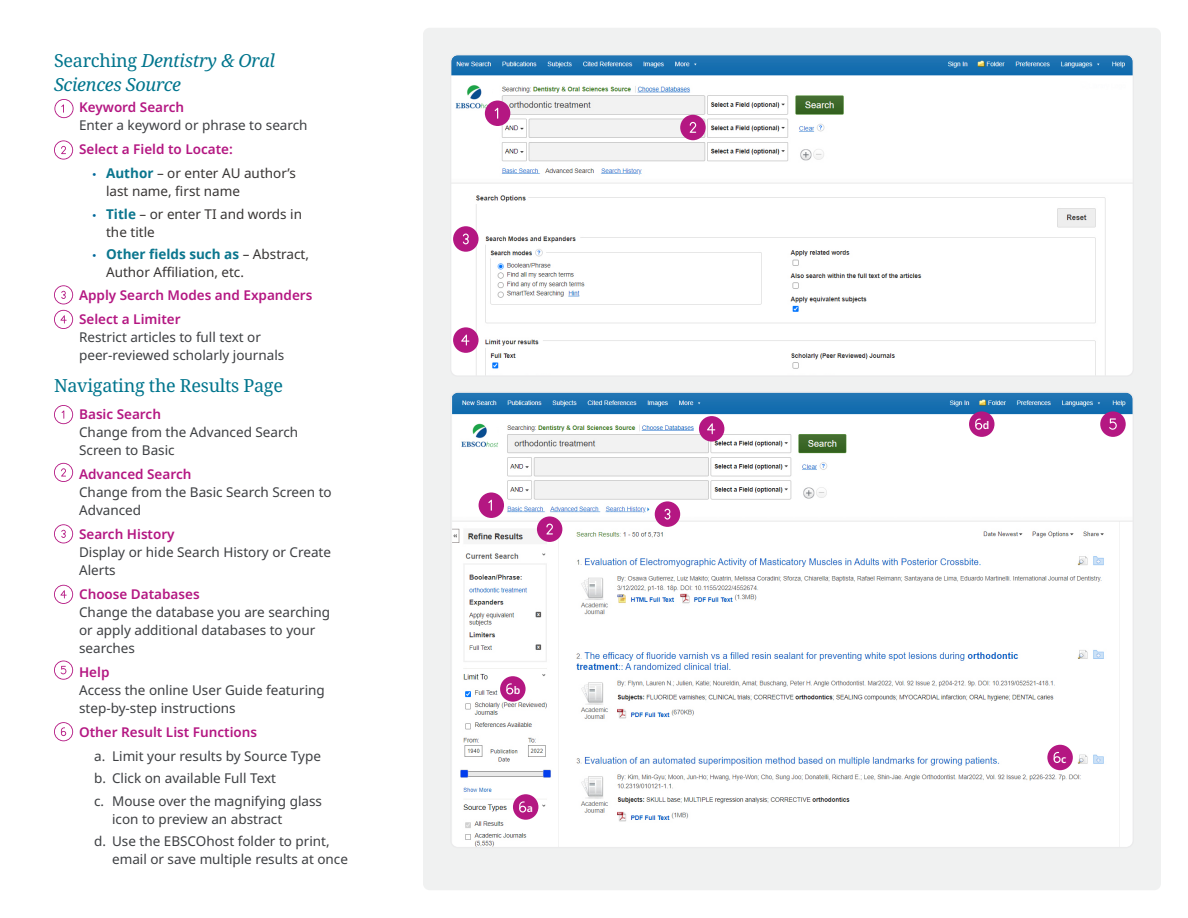
<style>
.page{position:relative;width:1188px;height:918px;background:#fff}
.page>*{position:absolute;margin:0;border:0;box-sizing:border-box;transform-origin:0 0}
.t1{font:italic 18px/24px "Noto Serif";letter-spacing:-.015em;color:#00758d}
.t2{font:18px "Noto Serif";letter-spacing:-.015em;color:#00758d}
.Sans_10{font:13.5px/18px "Noto Sans";color:#3d3f42}
.t3{font:13.5px/18px "Noto Sans";color:#383534}
.Sans_10-2{font:600 13.5px "Noto Sans";color:#b41782}
.t4{font:600 10.5px "Noto Sans";color:#fff}
.s1{font-style:normal}
.s2{font-weight:600;color:#b41782}
.s3{font-family:"Myriad Pro";color:#00689a}
.s4{font-weight:700;color:#0b768e}
</style>
<div class="page">
<div style="left:423px;top:28px;width:738px;height:862px;background:#f0f1f1;border-radius:7px"></div>
<img style="left:452px;top:56px;width:680px;height:319px">
<img style="left:452px;top:393px;width:680px;height:453px">
<div style="left:485px;top:101px;width:25px;height:25px;background:#b41782;border-radius:50%"></div>
<svg style="left:495px;top:108px;width:3px;height:11px"></svg>
<div style="left:479px;top:492px;width:25px;height:26px;background:#b41782;border-radius:50%"></div>
<svg style="left:488px;top:500px;width:4px;height:11px"></svg>
<div style="left:1100px;top:411px;width:26px;height:26px;background:#b41782;border-radius:50%"></div>
<svg style="left:1109px;top:418px;width:8px;height:12px"></svg>
<div style="left:680px;top:115px;width:26px;height:25px;background:#b41782;border-radius:50%"></div>
<svg style="left:690px;top:122px;width:6px;height:11px"></svg>
<div style="left:537px;top:516px;width:25px;height:26px;background:#b41782;border-radius:50%"></div>
<svg style="left:546px;top:524px;width:7px;height:11px"></svg>
<div style="left:453px;top:226px;width:26px;height:26px;background:#b41782;border-radius:50%"></div>
<svg style="left:463px;top:233px;width:6px;height:11px"></svg>
<div style="left:655px;top:501px;width:25px;height:26px;background:#b41782;border-radius:50%"></div>
<svg style="left:664px;top:508px;width:7px;height:12px"></svg>
<div style="left:453px;top:327px;width:26px;height:26px;background:#b41782;border-radius:50%"></div>
<svg style="left:461px;top:335px;width:8px;height:11px"></svg>
<div style="left:699px;top:416px;width:25px;height:26px;background:#b41782;border-radius:50%"></div>
<svg style="left:707px;top:423px;width:8px;height:11px"></svg>
<div style="left:513px;top:794px;width:25px;height:26px;background:#b41782;border-radius:50%"></div>
<svg style="left:519px;top:801px;width:7px;height:12px"></svg>
<div style="left:500px;top:676px;width:26px;height:26px;background:#b41782;border-radius:50%"></div>
<svg style="left:506px;top:683px;width:7px;height:11px"></svg>
<div style="left:1047px;top:745px;width:26px;height:25px;background:#b41782;border-radius:50%"></div>
<svg style="left:1054px;top:752px;width:7px;height:11px"></svg>
<div style="left:969px;top:411px;width:26px;height:26px;background:#b41782;border-radius:50%"></div>
<svg style="left:975px;top:419px;width:7px;height:11px"></svg>
<svg style="left:54px;top:99px;width:20px;height:19px"></svg>
<svg style="left:54px;top:405px;width:19px;height:19px"></svg>
<svg style="left:54px;top:140px;width:19px;height:20px"></svg>
<svg style="left:54px;top:463px;width:19px;height:19px"></svg>
<svg style="left:54px;top:285px;width:19px;height:19px"></svg>
<svg style="left:54px;top:524px;width:19px;height:19px"></svg>
<svg style="left:54px;top:310px;width:19px;height:19px"></svg>
<svg style="left:54px;top:585px;width:19px;height:19px"></svg>
<svg style="left:54px;top:661px;width:19px;height:19px"></svg>
<svg style="left:54px;top:722px;width:19px;height:19px"></svg>
<h3 class="t1" style="left:54px;top:49px;width:223px"><span class="s1">Searching</span> Dentistry &amp; Oral<br>Sciences Source</h3>
<p class="Sans_10" style="left:79px;top:99px;width:230px"><span class="s2">Keyword Search<br></span>Enter a keyword or phrase to search</p>
<p class="Sans_10-2" style="left:79px;top:140px;width:155px">Select a Field to Locate:</p>
<p class="t3" style="left:106px;top:165px;width:191px;text-indent:-14px"><span class="s3">•</span> <span class="s4">Author</span> – or enter AU author’s last name, first name</p>
<p class="t3" style="left:106px;top:205px;width:197px;text-indent:-14px"><span class="s3">•</span> <span class="s4">Title</span> – or enter TI and words in the title</p>
<p class="t3" style="left:106px;top:246px;width:204px;text-indent:-14px"><span class="s3">•</span> <span class="s4">Other fields such as</span> – Abstract,<br>Author Affiliation, etc.</p>
<p class="Sans_10-2" style="left:79px;top:285px;width:235px">Apply Search Modes and Expanders</p>
<p class="Sans_10" style="left:79px;top:310px;width:207px"><span class="s2">Select a Limiter<br></span>Restrict articles to full text or peer-reviewed scholarly journals</p>
<h3 class="t2" style="left:54px;top:373px;width:231px">Navigating the Results Page</h3>
<p class="Sans_10" style="left:79px;top:405px;width:221px"><span class="s2">Basic Search<br></span>Change from the Advanced Search<br>Screen to Basic</p>
<p class="Sans_10" style="left:79px;top:465px;width:254px"><span class="s2">Advanced Search<br></span>Change from the Basic Search Screen to<br>Advanced</p>
<p class="Sans_10" style="left:79px;top:525px;width:254px"><span class="s2">Search History<br></span>Display or hide Search History or Create<br>Alerts</p>
<p class="Sans_10" style="left:79px;top:585px;width:253px"><span class="s2">Choose Databases<br></span>Change the database you are searching or apply additional databases to your searches</p>
<p class="Sans_10" style="left:79px;top:663px;width:247px"><span class="s2">Help<br></span>Access the online User Guide featuring step-by-step instructions</p>
<p class="Sans_10-2" style="left:79px;top:722px;width:179px">Other Result List Functions</p>
<p class="Sans_10" style="left:94px;top:747px;width:228px">a. Limit your results by Source Type</p>
<p class="Sans_10" style="left:94px;top:770px;width:183px">b. Click on available Full Text</p>
<p class="Sans_10" style="left:112px;top:792px;width:211px;text-indent:-18px">c. Mouse over the magnifying glass icon to preview an abstract</p>
<p class="Sans_10" style="left:112px;top:833px;width:237px;text-indent:-18px">d. Use the EBSCOhost folder to print, email or save multiple results at once</p>
<p class="t4" style="left:514px;top:683px;width:8px">b</p>
<p class="t4" style="left:527px;top:801px;width:8px">a</p>
<p class="t4" style="left:983px;top:418px;width:8px">d</p>
<p class="t4" style="left:1061px;top:752px;width:7px">c</p>
</div>
